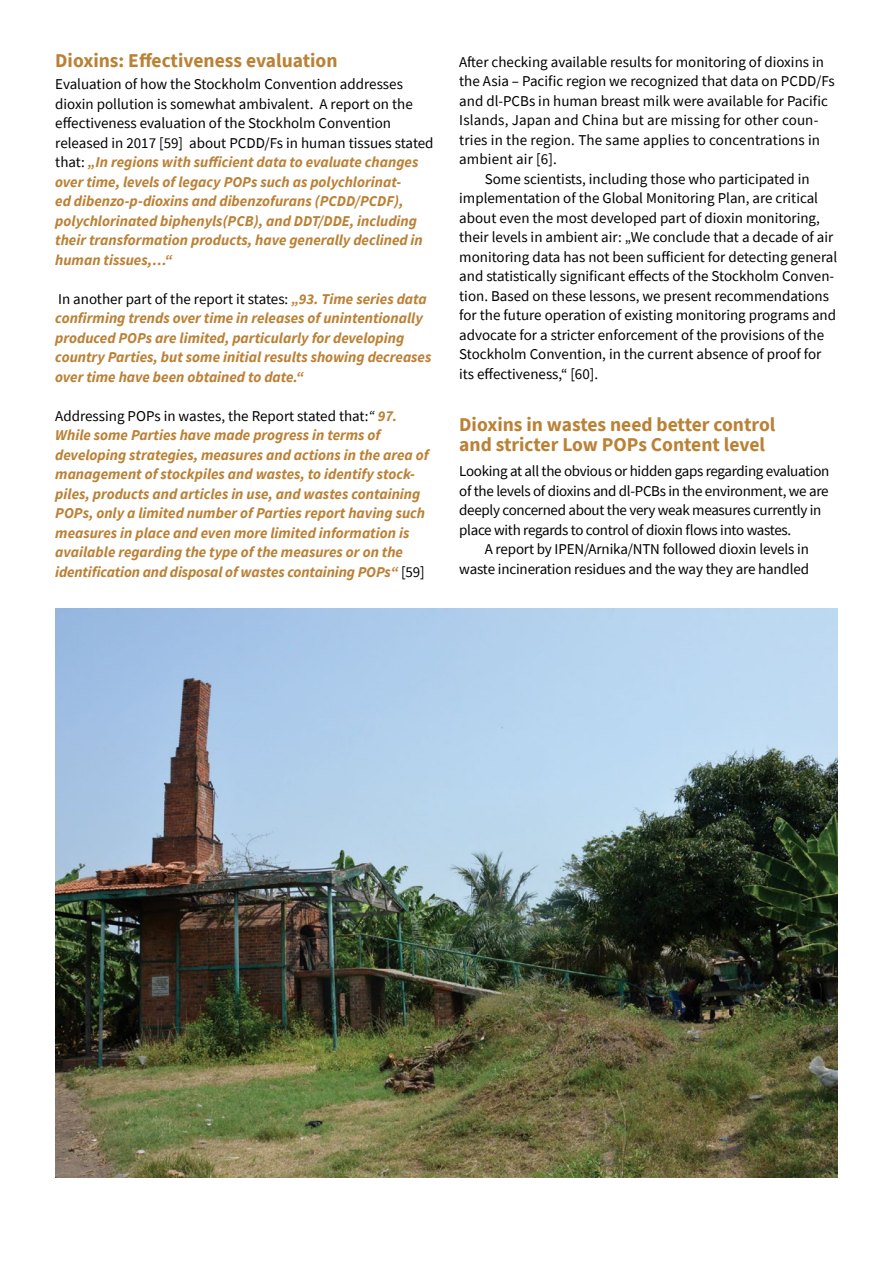
<style>
.page{position:relative;width:893px;height:1263px;background:#fff}
.page>*{position:absolute;margin:0;border:0;box-sizing:border-box;transform-origin:0 0}
.t1{font:700 19.5px/19.5px "Source Sans Pro";color:#bb8135}
.t2{font:italic 700 15px/19.5px "Source Sans Pro";color:#bb8135}
.t3{font:15px/19.5px "Source Sans Pro";color:#000;text-align:right}
.t4{font:15px/19.5px "Source Sans Pro";letter-spacing:-.02em;color:#000}
.s1{font-weight:400;font-style:normal;color:#000}
.s2{font-weight:400;color:#000}
</style>
<div class="page">
<img style="left:55px;top:608px;width:783px;height:570px">
<h1 class="t1" style="left:55px;top:50px;width:284px">Dioxins: Effectiveness evaluation</h1>
<p class="t2" style="left:55px;top:74px;width:380px"><span class="s1">Evaluation of how the Stockholm Convention addresses dioxin pollution is somewhat ambivalent. A report on the effectiveness evaluation of the Stockholm Convention released in 2017 [59] about PCDD/Fs in human tissues stated that:</span> „In regions with sufficient data to evaluate changes over time, levels of legacy POPs such as polychlorinat-<br>ed dibenzo-p-dioxins and dibenzofurans (PCDD/PCDF), polychlorinated biphenyls(PCB), and DDT/DDE, including their transformation products, have generally declined in human tissues,…“</p>
<p class="t2" style="left:55px;top:289px;width:378px"><span class="s1">In another part of the report it states:</span> „93. Time series data confirming trends over time in releases of unintentionally produced POPs are limited, particularly for developing country Parties, but some initial results showing decreases over time have been obtained to date.“</p>
<p class="t2" style="left:55px;top:406px;width:375px"><span class="s1">Addressing POPs in wastes, the Report stated that:</span><span class="s2">“</span> 97.<br>While some Parties have made progress in terms of developing strategies, measures and actions in the area of management of stockpiles and wastes, to identify stock&shy;piles, products and articles in use, and wastes containing POPs, only a limited number of Parties report having such measures in place and even more limited information is available regarding the type of the measures or on the identification and disposal of wastes containing POPs“ <span class="s1">[59]</span></p>
<p class="t3" style="left:459px;top:52px;width:366px">After checking available results for monitoring of dioxins in</p>
<p class="t3" style="left:459px;top:71px;width:377px">the Asia – Pacific region we recognized that data on PCDD/Fs</p>
<p class="t3" style="left:459px;top:91px;width:370px">and dl-PCBs in human breast milk were available for Pacific</p>
<p class="t3" style="left:459px;top:110px;width:361px">Islands, Japan and China but are missing for other coun-</p>
<p class="t3" style="left:459px;top:130px;width:362px">tries in the region. The same applies to concentrations in</p>
<p class="t3" style="left:459px;top:149px;width:99px">ambient air [6].</p>
<p class="t3" style="left:485px;top:169px;width:326px">Some scientists, including those who participated in</p>
<p class="t3" style="left:459px;top:188px;width:360px">implementation of the Global Monitoring Plan, are critical</p>
<p class="t3" style="left:459px;top:208px;width:362px">about even the most developed part of dioxin monitoring,</p>
<p class="t3" style="left:459px;top:227px;width:376px">their levels in ambient air: „We conclude that a decade of air</p>
<p class="t3" style="left:459px;top:247px;width:380px">monitoring data has not been sufficient for detecting general</p>
<p class="t3" style="left:459px;top:266px;width:376px">and statistically significant effects of the Stockholm Conven-</p>
<p class="t3" style="left:459px;top:286px;width:371px">tion. Based on these lessons, we present recommendations</p>
<p class="t3" style="left:459px;top:305px;width:378px">for the future operation of existing monitoring programs and</p>
<p class="t3" style="left:459px;top:325px;width:366px">advocate for a stricter enforcement of the provisions of the</p>
<p class="t3" style="left:459px;top:344px;width:364px">Stockholm Convention, in the current absence of proof for</p>
<p class="t3" style="left:459px;top:364px;width:140px">its effectiveness,“ [60].</p>
<h1 class="t1" style="left:459px;top:415px;width:318px">Dioxins in wastes need better control and stricter Low POPs Content level</h1>
<p class="t4" style="left:459px;top:461px;width:372px">Looking at all the obvious or hidden gaps regarding evaluation of the levels of dioxins and dl-PCBs in the environment, we are deeply concerned about the very weak measures currently in place with regards to control of dioxin flows into wastes.</p>
<p class="t3" style="left:459px;top:539px;width:351px">A report by IPEN/Arnika/NTN followed dioxin levels in waste incineration residues and the way they are handled</p>
</div>
